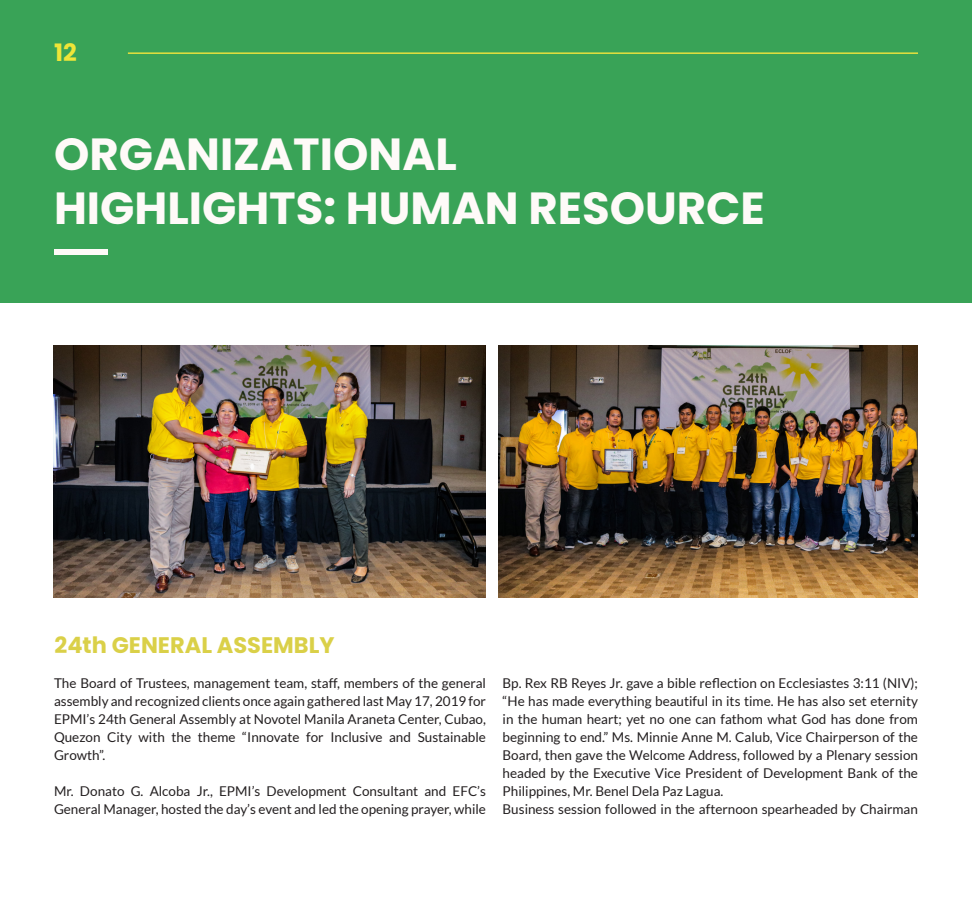
<style>
.page{position:relative;width:972px;height:918px;background:#fff}
.page>*{position:absolute;margin:0;border:0;box-sizing:border-box;transform-origin:0 0}
.t1{font:700 45px "Poppins";color:#fefaf8}
.t2{font:700 24px "Poppins";color:#eee538}
.t3{font:700 22.5px "Poppins";color:#dad048}
.t4{font:13.5px/18px "Lato";color:#231f20;text-align:justify}
</style>
<div class="page">
<div style="left:0;top:0;width:972px;height:303px;background:#39a357"></div>
<div style="left:54px;top:249px;width:53px;height:5px;background:#fefaf8"></div>
<img style="left:53px;top:346px;width:433px;height:251px">
<img style="left:499px;top:346px;width:419px;height:251px">
<hr style="left:128px;top:52px;width:790px;height:2px;background:#e6e13e">
<p class="t2" style="left:54px;top:38px;width:24px">12</p>
<p class="t1" style="left:54px;top:128px;width:404px">ORGANIZATIONAL</p>
<p class="t1" style="left:54px;top:182px;width:712px">HIGHLIGHTS: HUMAN RESOURCE</p>
<p class="t3" style="left:55px;top:632px;width:282px">24th GENERAL ASSEMBLY</p>
<p class="t4" style="left:54px;top:674px;width:434px">The Board of Trustees, management team, staff, members of the general assembly and recognized clients once again gathered last May 17, 2019 for EPMI’s 24th General Assembly at Novotel Manila Araneta Center, Cubao, Quezon City with the theme “Innovate for Inclusive and Sustainable Growth”.</p>
<p class="t4" style="left:54px;top:782px;width:434px">Mr. Donato G. Alcoba Jr., EPMI’s Development Consultant and EFC’s<br>General Manager, hosted the day’s event and led the opening prayer, while</p>
<p class="t4" style="left:503px;top:674px;width:417px">Bp. Rex RB Reyes Jr. gave a bible reflection on Ecclesiastes 3:11 (NIV); “He has made everything beautiful in its time. He has also set eternity in the human heart; yet no one can fathom what God has done from beginning to end.” Ms. Minnie Anne M. Calub, Vice Chairperson of the Board, then gave the Welcome Address, followed by a Plenary session headed by the Executive Vice President of Development Bank of the Philippines, Mr. Benel Dela Paz Lagua.</p>
<p class="t4" style="left:503px;top:800px;width:417px">Business session followed in the afternoon spearheaded by Chairman</p>
</div>
